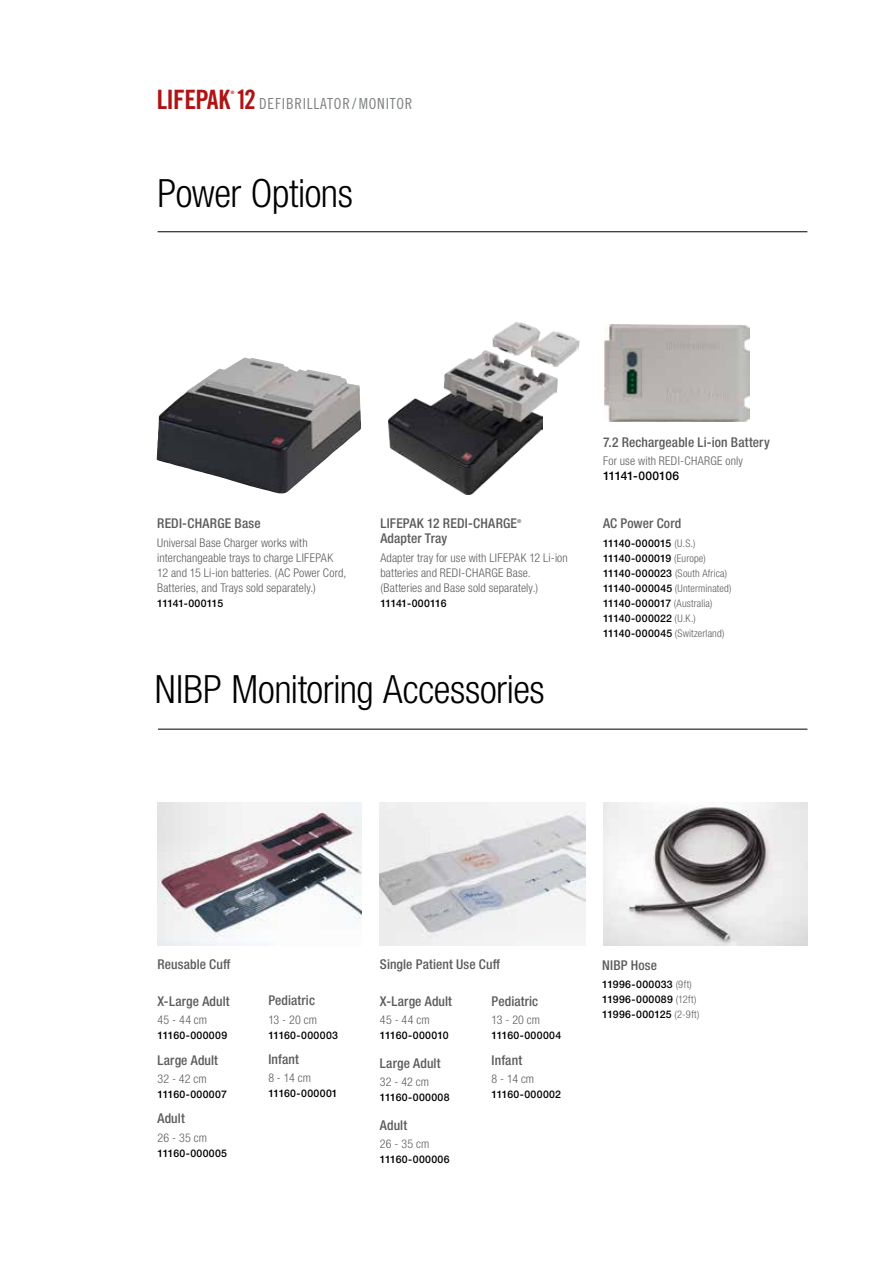
<style>
.page{position:relative;width:893px;height:1263px;background:#fff}
.page>*{position:absolute;margin:0;border:0;box-sizing:border-box;transform-origin:0 0}
.t1{font:300 condensed 39px "Helvetica Neue LTW1 G";letter-spacing:-.01em;color:#000}
.t2{font:26.7px "Trade Gothic LT Std Bd Cn 20";letter-spacing:-.025em;color:#af1413}
.t3{font:15.3px "Trade Gothic LT Std Cn 18";letter-spacing:.05em;color:#7f8181}
.t4{font:500 condensed 13.5px "Helvetica Neue LTW1 G";letter-spacing:.01em;color:#5a5c5b}
.t5{font:300 condensed 12px/15px "Helvetica Neue LTW1 G";letter-spacing:.01em;color:#5a5c5b}
.t6{font:500 12px "Helvetica Neue LTW1 G";letter-spacing:-.03em;color:#000}
.t7{font:500 10.5px/15px "Helvetica Neue LTW1 G";letter-spacing:.025em;color:#000}
.t8{font:500 10.5px "Helvetica Neue LTW1 G";letter-spacing:-.04em;color:#000}
.t9{font:500 10.5px "Helvetica Neue LTW1 G";letter-spacing:-.03em;color:#000}
.t10{font:500 condensed 5.4px "Helvetica Neue LTW1 G";color:#5a5c5b}
.t11{font:4.65px "Trade Gothic LT Std Bd Cn 20";color:#af1413}
.s1{font-family:"Trade Gothic LT Std Bd Cn 20";font-size:26.7px;color:#af1413}
.s2{font-weight:300;font-stretch:condensed;color:#5a5c5b}
</style>
<div class="page">
<hr style="left:158px;top:231px;width:649px;height:1px;background:#000">
<img style="left:603px;top:803px;width:204px;height:142px">
<hr style="left:158px;top:729px;width:649px;height:1px;background:#000">
<img style="left:157px;top:358px;width:204px;height:136px">
<img style="left:388px;top:387px;width:155px;height:108px">
<img style="left:444px;top:350px;width:114px;height:72px">
<img style="left:491px;top:322px;width:89px;height:47px">
<img style="left:604px;top:324px;width:146px;height:98px">
<img style="left:158px;top:802px;width:204px;height:143px">
<img style="left:380px;top:803px;width:205px;height:142px">
<h2 class="t2" style="left:157px;top:84px;width:75px">LIFEPAK</h2>
<p class="t11" style="left:231px;top:89px;width:5px">®</p>
<h3 class="t3" style="left:236px;top:95px;width:178px"><span class="s1">12</span> DEFIBRILLATOR/MONITOR</h3>
<h1 class="t1" style="left:158px;top:170px;width:197px">Power Options</h1>
<p class="t4" style="left:157px;top:515px;width:105px">REDI-CHARGE Base</p>
<p class="t5" style="left:157px;top:535px;width:191px">Universal Base Charger works with interchangeable trays to charge LIFEPAK 12 and 15 Li-ion batteries. (AC Power Cord, Batteries, and Trays sold separately.)</p>
<p class="t8" style="left:157px;top:597px;width:68px">11141-000115</p>
<p class="t4" style="left:380px;top:515px;width:138px">LIFEPAK 12 REDI-CHARGE</p>
<p class="t10" style="left:517px;top:518px;width:6px">®</p>
<p class="t4" style="left:380px;top:530px;width:68px">Adapter Tray</p>
<p class="t5" style="left:380px;top:550px;width:189px">Adapter tray for use with LIFEPAK 12 Li-ion batteries and REDI-CHARGE Base. (Batteries and Base sold separately.)</p>
<p class="t9" style="left:380px;top:597px;width:68px">11141-000116</p>
<h1 class="t1" style="left:155px;top:666px;width:391px">NIBP Monitoring Accessories</h1>
<p class="t4" style="left:603px;top:434px;width:168px">7.2 Rechargeable Li-ion Battery</p>
<p class="t5" style="left:603px;top:453px;width:141px">For use with REDI-CHARGE only</p>
<p class="t6" style="left:603px;top:468px;width:78px">11141-000106</p>
<p class="t4" style="left:603px;top:515px;width:80px">AC Power Cord</p>
<p class="t7" style="left:603px;top:535px;width:130px">11140-000015 <span class="s2">(U.S.)<br></span>11140-000019 <span class="s2">(Europe)<br></span>11140-000023 <span class="s2">(South Africa)<br></span>11140-000045 <span class="s2">(Unterminated)<br></span>11140-000017 <span class="s2">(Australia)<br></span>11140-000022 <span class="s2">(U.K.)<br></span>11140-000045 <span class="s2">(Switzerland)</span></p>
<p class="t4" style="left:158px;top:956px;width:74px">Reusable Cuff</p>
<p class="t4" style="left:158px;top:993px;width:74px">X-Large Adult</p>
<p class="t5" style="left:158px;top:1012px;width:51px">45 - 44 cm</p>
<p class="t7" style="left:158px;top:1028px;width:71px">11160-000009</p>
<p class="t4" style="left:158px;top:1052px;width:62px">Large Adult</p>
<p class="t5" style="left:158px;top:1071px;width:51px">32 - 42 cm</p>
<p class="t7" style="left:158px;top:1087px;width:71px">11160-000007</p>
<p class="t4" style="left:158px;top:1110px;width:29px">Adult</p>
<p class="t5" style="left:158px;top:1130px;width:51px">26 - 35 cm</p>
<p class="t7" style="left:158px;top:1145px;width:71px">11160-000005</p>
<p class="t4" style="left:268px;top:992px;width:48px">Pediatric</p>
<p class="t5" style="left:268px;top:1012px;width:50px">13 - 20 cm</p>
<p class="t7" style="left:268px;top:1027px;width:71px">11160-000003</p>
<p class="t4" style="left:268px;top:1051px;width:32px">Infant</p>
<p class="t5" style="left:268px;top:1071px;width:44px">8 - 14 cm</p>
<p class="t7" style="left:268px;top:1086px;width:71px">11160-000001</p>
<p class="t4" style="left:380px;top:956px;width:122px">Single Patient Use Cuff</p>
<p class="t4" style="left:380px;top:993px;width:74px">X-Large Adult</p>
<p class="t5" style="left:380px;top:1012px;width:51px">45 - 44 cm</p>
<p class="t7" style="left:380px;top:1028px;width:70px">11160-000010</p>
<p class="t4" style="left:380px;top:1055px;width:62px">Large Adult</p>
<p class="t5" style="left:380px;top:1074px;width:51px">32 - 42 cm</p>
<p class="t7" style="left:380px;top:1090px;width:71px">11160-000008</p>
<p class="t4" style="left:380px;top:1117px;width:29px">Adult</p>
<p class="t5" style="left:380px;top:1136px;width:51px">26 - 35 cm</p>
<p class="t7" style="left:380px;top:1152px;width:71px">11160-000006</p>
<p class="t4" style="left:492px;top:993px;width:48px">Pediatric</p>
<p class="t5" style="left:492px;top:1013px;width:50px">13 - 20 cm</p>
<p class="t7" style="left:492px;top:1028px;width:71px">11160-000004</p>
<p class="t4" style="left:492px;top:1052px;width:32px">Infant</p>
<p class="t5" style="left:492px;top:1071px;width:44px">8 - 14 cm</p>
<p class="t7" style="left:492px;top:1087px;width:71px">11160-000002</p>
<p class="t4" style="left:602px;top:957px;width:56px">NIBP Hose</p>
<p class="t7" style="left:602px;top:977px;width:99px">11996-000033 <span class="s2">(9ft)<br></span>11996-000089 <span class="s2">(12ft)<br></span>11996-000125 <span class="s2">(2-9ft)</span></p>
</div>
